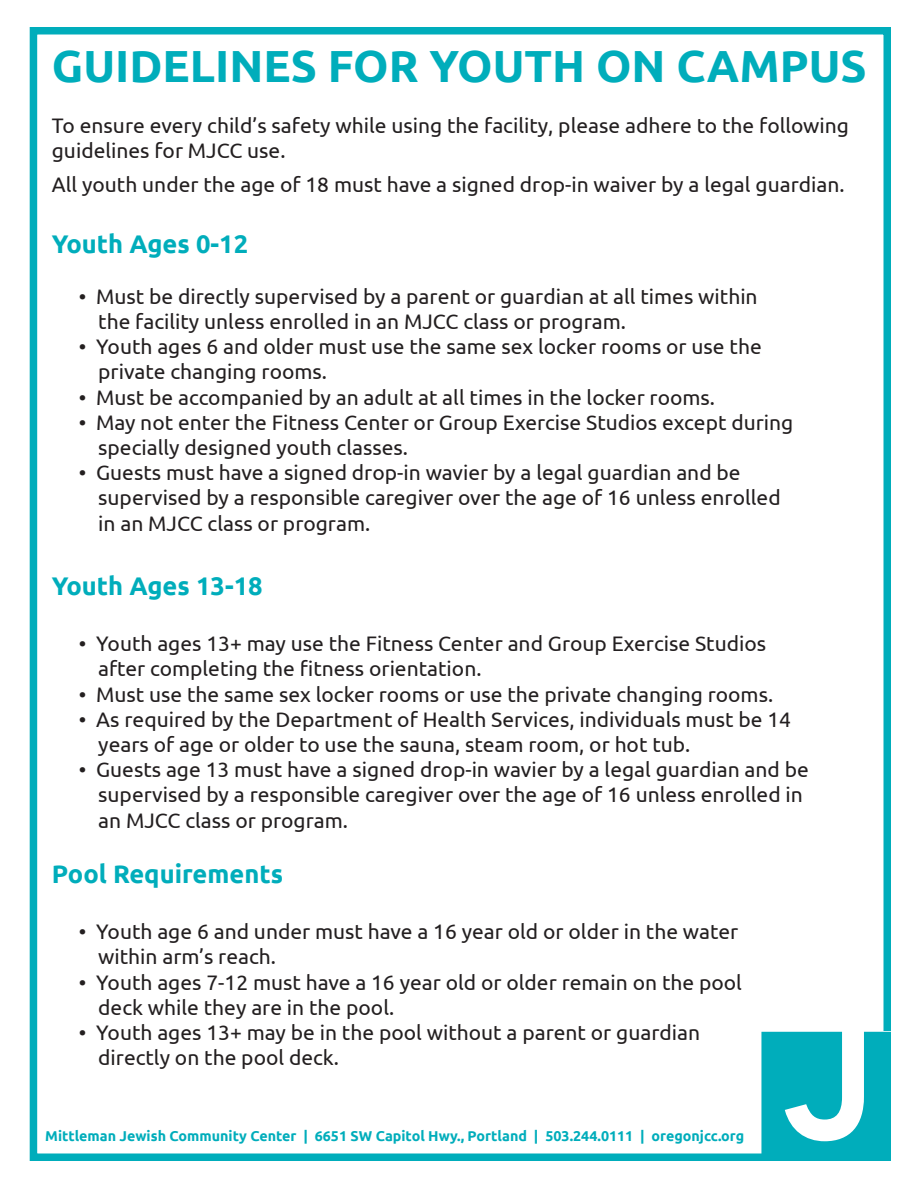
<style>
.page{position:relative;width:918px;height:1188px;background:#fff}
.page>*{position:absolute;margin:0;border:0;box-sizing:border-box;transform-origin:0 0}
.t1{font:700 45px "Ubuntu";color:#00adbb}
.t2{font:700 25.5px "Ubuntu";color:#00adbb}
.t3{font:21px/25.2px "Ubuntu";color:#231f20}
.t4{font:700 14.25px "Ubuntu";color:#00adbb}
</style>
<div class="page">
<div style="left:30px;top:27px;width:861px;height:1134px;border:8px solid #00adbb"></div>
<svg style="left:761px;top:1032px;width:130px;height:129px"></svg>
<h1 class="t1" style="left:52px;top:39px;width:816px">GUIDELINES FOR YOUTH ON CAMPUS</h1>
<p class="t3" style="left:52px;top:112px;width:799px">To ensure every child’s safety while using the facility, please adhere to the following guidelines for MJCC use.</p>
<p class="t3" style="left:52px;top:172px;width:794px">All youth under the age of 18 must have a signed drop-in waiver by a legal guardian.</p>
<p class="t2" style="left:52px;top:229px;width:198px">Youth Ages 0-12</p>
<p class="t3" style="left:98px;top:283px;width:661px;text-indent:-19px">• Must be directly supervised by a parent or guardian at all times within the facility unless enrolled in an MJCC class or program.</p>
<p class="t3" style="left:98px;top:334px;width:665px;text-indent:-19px">• Youth ages 6 and older must use the same sex locker rooms or use the private changing rooms.</p>
<p class="t3" style="left:79px;top:384px;width:638px">• Must be accompanied by an adult at all times in the locker rooms.</p>
<p class="t3" style="left:98px;top:409px;width:697px;text-indent:-19px">• May not enter the Fitness Center or Group Exercise Studios except during specially designed youth classes.</p>
<p class="t3" style="left:98px;top:460px;width:684px;text-indent:-19px">• Guests must have a signed drop-in wavier by a legal guardian and be supervised by a responsible caregiver over the age of 16 unless enrolled in an MJCC class or program.</p>
<p class="t2" style="left:52px;top:571px;width:212px">Youth Ages 13-18</p>
<p class="t3" style="left:98px;top:631px;width:669px;text-indent:-19px">• Youth ages 13+ may use the Fitness Center and Group Exercise Studios after completing the fitness orientation.</p>
<p class="t3" style="left:79px;top:681px;width:696px">• Must use the same sex locker rooms or use the private changing rooms.</p>
<p class="t3" style="left:98px;top:706px;width:694px;text-indent:-19px">• As required by the Department of Health Services, individuals must be 14 years of age or older to use the sauna, steam room, or hot tub.</p>
<p class="t3" style="left:98px;top:757px;width:712px;text-indent:-19px">• Guests age 13 must have a signed drop-in wavier by a legal guardian and be supervised by a responsible caregiver over the age of 16 unless enrolled in an MJCC class or program.</p>
<p class="t2" style="left:52px;top:859px;width:233px">Pool Requirements</p>
<p class="t3" style="left:98px;top:919px;width:642px;text-indent:-19px">• Youth age 6 and under must have a 16 year old or older in the water within arm’s reach.</p>
<p class="t3" style="left:98px;top:969px;width:645px;text-indent:-19px">• Youth ages 7-12 must have a 16 year old or older remain on the pool deck while they are in the pool.</p>
<p class="t3" style="left:98px;top:1019px;width:603px;text-indent:-19px">• Youth ages 13+ may be in the pool without a parent or guardian directly on the pool deck.</p>
<p class="t4" style="left:45px;top:1127px;width:701px">Mittleman Jewish Community Center | 6651 SW Capitol Hwy., Portland | 503.244.0111 | oregonjcc.org</p>
</div>
